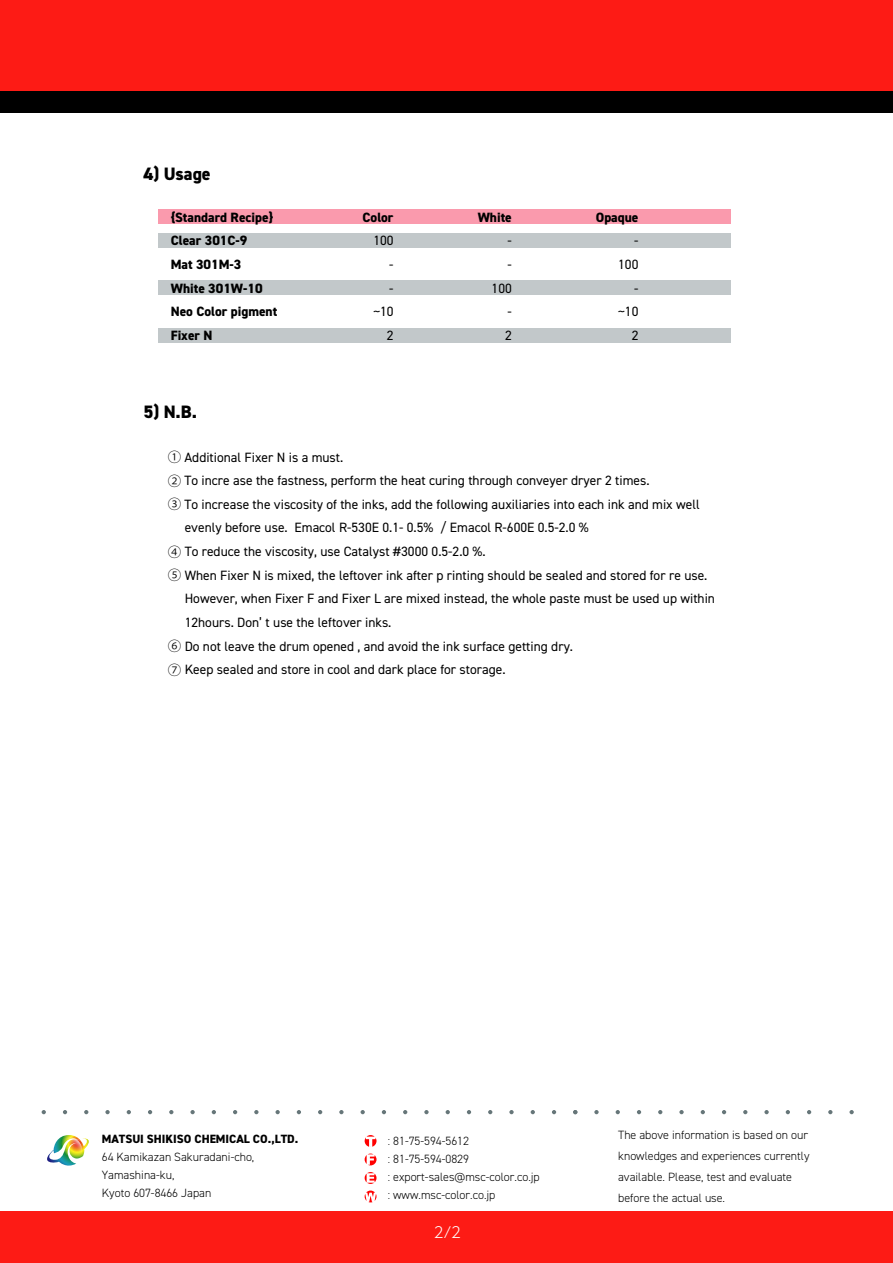
<style>
.page{position:relative;width:893px;height:1263px;background:#fff}
.page>*{position:absolute;margin:0;border:0;box-sizing:border-box;transform-origin:0 0}
.t1{font:800 18px "DIN2014";color:#000}
.t2{font:300 15px "UD Shin Go Pr 6 N";color:#fff}
.t3{font:13.5px/23.7px "DIN2014";color:#000;text-align:right}
.t4{font:800 13.5px/23.7px "DIN2014";color:#000}
.t5{font:300 12px/18px "DIN2014";color:#000}
.t6{font:800 12px "DIN2014";color:#000}
.s1{font-family:"Koz Go Pr 6 N"}
</style>
<div class="page">
<div style="left:158px;top:209px;width:573px;height:15px;background:#fa9aad"></div>
<div style="left:158px;top:233px;width:573px;height:15px;background:#c2c8ca"></div>
<div style="left:158px;top:280px;width:573px;height:15px;background:#c2c8ca"></div>
<div style="left:158px;top:328px;width:573px;height:15px;background:#c2c8ca"></div>
<svg style="left:47px;top:1135px;width:42px;height:31px"></svg>
<svg style="left:42px;top:1110px;width:4px;height:4px"></svg>
<svg style="left:63px;top:1110px;width:4px;height:4px"></svg>
<svg style="left:84px;top:1110px;width:4px;height:4px"></svg>
<svg style="left:105px;top:1110px;width:5px;height:4px"></svg>
<svg style="left:127px;top:1110px;width:4px;height:4px"></svg>
<svg style="left:148px;top:1110px;width:4px;height:4px"></svg>
<svg style="left:169px;top:1110px;width:4px;height:4px"></svg>
<svg style="left:190px;top:1110px;width:5px;height:4px"></svg>
<svg style="left:212px;top:1110px;width:4px;height:4px"></svg>
<svg style="left:233px;top:1110px;width:4px;height:4px"></svg>
<svg style="left:254px;top:1110px;width:4px;height:4px"></svg>
<svg style="left:276px;top:1110px;width:4px;height:4px"></svg>
<svg style="left:297px;top:1110px;width:4px;height:4px"></svg>
<svg style="left:318px;top:1110px;width:4px;height:4px"></svg>
<svg style="left:339px;top:1110px;width:5px;height:4px"></svg>
<svg style="left:361px;top:1110px;width:4px;height:4px"></svg>
<svg style="left:382px;top:1110px;width:4px;height:4px"></svg>
<svg style="left:403px;top:1110px;width:4px;height:4px"></svg>
<svg style="left:424px;top:1110px;width:5px;height:4px"></svg>
<svg style="left:446px;top:1110px;width:4px;height:4px"></svg>
<svg style="left:467px;top:1110px;width:4px;height:4px"></svg>
<svg style="left:488px;top:1110px;width:4px;height:4px"></svg>
<svg style="left:509px;top:1110px;width:5px;height:4px"></svg>
<svg style="left:531px;top:1110px;width:4px;height:4px"></svg>
<svg style="left:552px;top:1110px;width:4px;height:4px"></svg>
<svg style="left:573px;top:1110px;width:4px;height:4px"></svg>
<svg style="left:594px;top:1110px;width:5px;height:4px"></svg>
<svg style="left:616px;top:1110px;width:4px;height:4px"></svg>
<svg style="left:637px;top:1110px;width:4px;height:4px"></svg>
<svg style="left:658px;top:1110px;width:4px;height:4px"></svg>
<svg style="left:679px;top:1110px;width:5px;height:4px"></svg>
<svg style="left:701px;top:1110px;width:4px;height:4px"></svg>
<svg style="left:722px;top:1110px;width:4px;height:4px"></svg>
<svg style="left:743px;top:1110px;width:4px;height:4px"></svg>
<svg style="left:764px;top:1110px;width:5px;height:4px"></svg>
<svg style="left:786px;top:1110px;width:4px;height:4px"></svg>
<svg style="left:807px;top:1110px;width:4px;height:4px"></svg>
<svg style="left:828px;top:1110px;width:4px;height:4px"></svg>
<svg style="left:849px;top:1110px;width:5px;height:4px"></svg>
<div style="left:0;top:1211px;width:893px;height:52px;background:#fd1b15"></div>
<svg style="left:365px;top:1190px;width:11px;height:12px"></svg>
<svg style="left:365px;top:1172px;width:11px;height:12px"></svg>
<svg style="left:365px;top:1153px;width:11px;height:12px"></svg>
<svg style="left:365px;top:1135px;width:11px;height:12px"></svg>
<div style="left:0;top:0;width:893px;height:91px;background:#fd1b15"></div>
<div style="left:0;top:91px;width:893px;height:22px;background:#000"></div>
<h1 class="t1" style="left:143px;top:161px;width:69px">4) Usage</h1>
<p class="t4" style="left:171px;top:205px;width:108px">{Standard Recipe}<br>Clear 301C-9<br>Mat 301M-3<br>White 301W-10<br>Neo Color pigment<br>Fixer N</p>
<p class="t4" style="left:362px;top:205px;width:33px">Color</p>
<p class="t3" style="left:373px;top:229px;width:22px">100 -<br>- ~10<br>2</p>
<h1 class="t1" style="left:143px;top:400px;width:55px">5) N.B.</h1>
<p class="t4" style="left:478px;top:205px;width:36px">White</p>
<p class="t3" style="left:492px;top:229px;width:22px">-<br>-<br>100 -<br>2</p>
<p class="t4" style="left:596px;top:205px;width:44px">Opaque</p>
<p class="t3" style="left:618px;top:229px;width:22px">-<br>100 - ~10<br>2</p>
<p class="t3" style="left:168px;top:445px;width:177px"><span class="s1">①</span> Additional Fixer N is a must.</p>
<p class="t3" style="left:168px;top:468px;width:483px"><span class="s1">②</span> To incre ase the fastness, perform the heat curing through conveyer dryer 2 times.</p>
<p class="t3" style="left:168px;top:492px;width:533px"><span class="s1">③</span> To increase the viscosity of the inks, add the following auxiliaries into each ink and mix well</p>
<p class="t3" style="left:185px;top:515px;width:405px">evenly before use. Emacol R-530E 0.1- 0.5% / Emacol R-600E 0.5-2.0 %</p>
<p class="t3" style="left:168px;top:539px;width:319px"><span class="s1">④</span> To reduce the viscosity, use Catalyst #3000 0.5-2.0 %.</p>
<p class="t3" style="left:168px;top:563px;width:541px"><span class="s1">⑤</span> When Fixer N is mixed, the leftover ink after p rinting should be sealed and stored for re use.</p>
<p class="t3" style="left:185px;top:586px;width:532px">However, when Fixer F and Fixer L are mixed instead, the whole paste must be used up within</p>
<p class="t3" style="left:185px;top:610px;width:208px">12hours. Don’ t use the leftover inks.</p>
<p class="t3" style="left:168px;top:634px;width:407px"><span class="s1">⑥</span> Do not leave the drum opened , and avoid the ink surface getting dry.</p>
<p class="t3" style="left:168px;top:658px;width:339px"><span class="s1">⑦</span> Keep sealed and store in cool and dark place for storage.</p>
<p class="t6" style="left:102px;top:1131px;width:198px">MATSUI SHIKISO CHEMICAL CO.,LTD.</p>
<p class="t5" style="left:102px;top:1148px;width:154px">64 Kamikazan Sakuradani-cho,<br>Yamashina-ku,<br>Kyoto 607-8466 Japan</p>
<p class="t5" style="left:388px;top:1132px;width:153px">: 81-75-594-5612<br>: 81-75-594-0829<br>: export-sales@msc-color.co.jp : www.msc-color.co.jp</p>
<p class="t5" style="left:618px;top:1124px;width:193px;line-height:21px">The above information is based on our knowledges and experiences currently available. Please, test and evaluate before the actual use.</p>
<p class="t2" style="left:434px;top:1220px;width:29px">2/2</p>
</div>
